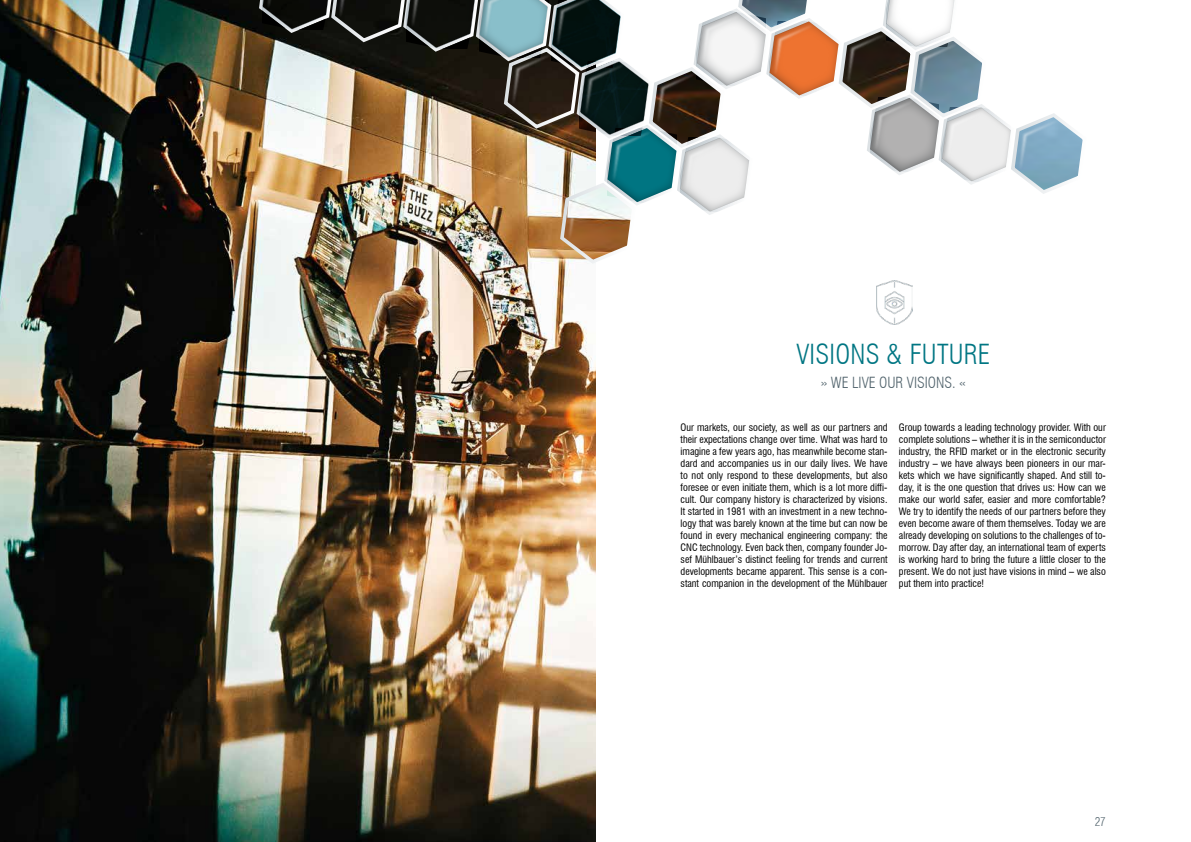
<style>
.page{position:relative;width:1191px;height:842px;background:#fff}
.page>*{position:absolute;margin:0;border:0;box-sizing:border-box;transform-origin:0 0}
.t1{font:300 condensed 27px "Swiss 721 BT";letter-spacing:.01em;color:#007683}
.t2{font:300 condensed 15px "Swiss 721 BT";color:#52646d}
.t3{font:300 condensed 12px "Swiss 721 BT";color:#52646d}
.t4{font:condensed 10px/12px "Swiss 721 BT";color:#000;text-align:justify}
</style>
<div class="page">
<img style="left:0;top:0;width:595px;height:842px">
<img style="left:226px;top:0;width:31px;height:51px">
<img style="left:257px;top:0;width:826px;height:266px">
<img style="left:526px;top:146px;width:116px;height:135px">
<img style="left:876px;top:281px;width:36px;height:44px">
<h1 class="t1" style="left:796px;top:338px;width:195px">VISIONS &amp; FUTURE</h1>
<h2 class="t2" style="left:820px;top:373px;width:147px">» WE LIVE OUR VISIONS. «</h2>
<p class="t4" style="left:680px;top:421px;width:208px">Our markets, our society, as well as our partners and their expectations change over time. What was hard to imagine a few years ago, has meanwhile become stan&shy;dard and accompanies us in our daily lives. We have to not only respond to these developments, but also foresee or even initiate them, which is a lot more diffi&shy;cult. Our company history is characterized by visions.<br>It started in 1981 with an investment in a new techno&shy;logy that was barely known at the time but can now be found in every mechanical engineering company: the CNC technology. Even back then, company founder Jo&shy;sef Mühlbauer’s distinct feeling for trends and current developments became apparent. This sense is a con&shy;stant companion in the development of the Mühlbauer</p>
<p class="t4" style="left:899px;top:421px;width:208px">Group towards a leading technology provider. With our complete solutions – whether it is in the semiconductor industry, the RFID market or in the electronic security industry – we have always been pioneers in our mar&shy;kets which we have significantly shaped. And still to&shy;day, it is the one question that drives us: How can we make our world safer, easier and more comfortable?<br>We try to identify the needs of our partners before they even become aware of them themselves. Today we are already developing on solutions to the challenges of to&shy;morrow. Day after day, an international team of experts is working hard to bring the future a little closer to the present. We do not just have visions in mind – we also put them into practice!</p>
<p class="t3" style="left:1094px;top:814px;width:13px">27</p>
</div>
